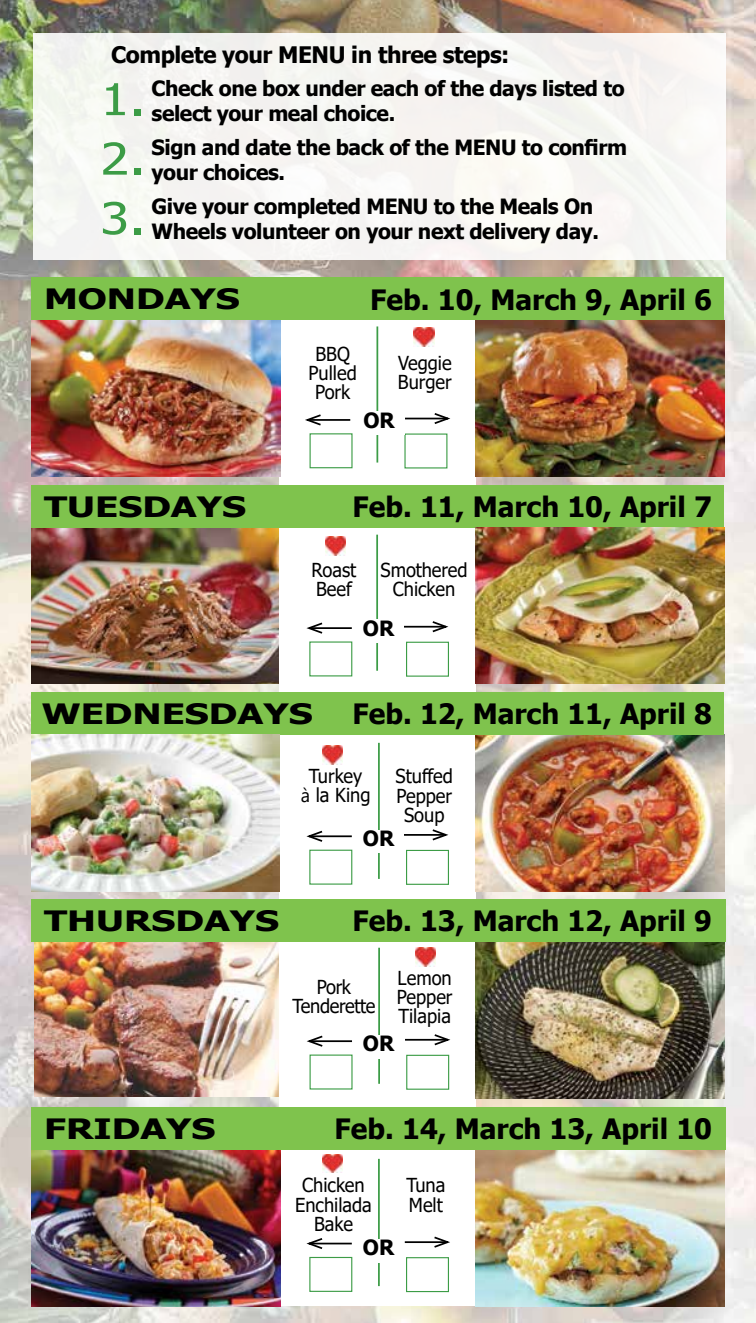
<style>
.page{position:relative;width:756px;height:1323px;background:#fff}
.page>*{position:absolute;margin:0;border:0;box-sizing:border-box;transform-origin:0 0}
.t1{font:43.75px/59.5px "Tahoma";color:#3c9c46;text-align:justify;scale:1.2 1}
.t2{font:700 28px "Tahoma";color:#000}
.t3{font:700 28px "Tahoma";color:#000;scale:1.35 1}
.t4{font:700 22.75px "Tahoma";letter-spacing:-.02em;color:#000}
.t5{font:700 21px/25.2px "Tahoma";letter-spacing:-.02em;color:#000}
.t6{font:19.25px/19.2px "Tahoma";color:#000;text-align:center;scale:.95 1}
.t7{font:19.25px/19.2px "Tahoma";letter-spacing:-.02em;color:#000;text-align:center;scale:.95 1}
.s1{font-family:"Segoe UI"}
</style>
<div class="page">
<img style="left:0;top:0;width:756px;height:1323px">
<img style="left:34px;top:942px;width:246px;height:154px">
<img style="left:32px;top:528px;width:248px;height:156px">
<div style="left:280px;top:313px;width:196px;height:993px;background:#fff"></div>
<img style="left:32px;top:320px;width:249px;height:156px">
<div style="left:33px;top:33px;width:693px;height:227px;background:#f6f5f2"></div>
<img style="left:475px;top:320px;width:249px;height:156px">
<div style="left:32px;top:277px;width:692px;height:43px;background:#7fc34d"></div>
<img style="left:475px;top:735px;width:249px;height:156px">
<div style="left:32px;top:485px;width:692px;height:43px;background:#7fc34d"></div>
<div style="left:32px;top:899px;width:694px;height:43px;background:#7fc34d"></div>
<div style="left:32px;top:692px;width:692px;height:43px;background:#7fc34d"></div>
<img style="left:32px;top:1150px;width:249px;height:156px">
<hr style="left:309px;top:1243px;width:43px;height:1px;background:#000">
<svg style="left:306px;top:1238px;width:18px;height:11px"></svg>
<hr style="left:405px;top:1241px;width:43px;height:2px;background:#000">
<svg style="left:432px;top:1236px;width:18px;height:12px"></svg>
<div style="left:309px;top:1257px;width:43px;height:35px;background:#fff;border:1px solid #3c9c46"></div>
<div style="left:406px;top:1257px;width:43px;height:35px;background:#fff;border:1px solid #3c9c46"></div>
<hr style="left:378px;top:1159px;width:2px;height:127px;background:#3c9c46">
<hr style="left:309px;top:1040px;width:43px;height:2px;background:#000">
<svg style="left:307px;top:1035px;width:18px;height:12px"></svg>
<hr style="left:405px;top:1039px;width:43px;height:2px;background:#000">
<svg style="left:433px;top:1034px;width:18px;height:12px"></svg>
<div style="left:406px;top:1055px;width:43px;height:35px;background:#fff;border:1px solid #3c9c46"></div>
<hr style="left:378px;top:948px;width:2px;height:136px;background:#3c9c46">
<hr style="left:309px;top:835px;width:43px;height:2px;background:#000">
<svg style="left:306px;top:830px;width:18px;height:12px"></svg>
<hr style="left:403px;top:834px;width:43px;height:2px;background:#000">
<svg style="left:431px;top:829px;width:18px;height:12px"></svg>
<div style="left:309px;top:850px;width:43px;height:35px;background:#fff;border:1px solid #3c9c46"></div>
<div style="left:406px;top:850px;width:43px;height:35px;background:#fff;border:1px solid #3c9c46"></div>
<hr style="left:378px;top:743px;width:2px;height:136px;background:#3c9c46">
<hr style="left:309px;top:627px;width:43px;height:2px;background:#000">
<svg style="left:306px;top:622px;width:18px;height:12px"></svg>
<hr style="left:403px;top:626px;width:43px;height:2px;background:#000">
<svg style="left:431px;top:621px;width:18px;height:12px"></svg>
<div style="left:406px;top:642px;width:43px;height:35px;background:#fff;border:1px solid #3c9c46"></div>
<hr style="left:376px;top:535px;width:2px;height:136px;background:#3c9c46">
<hr style="left:307px;top:419px;width:43px;height:2px;background:#000">
<svg style="left:305px;top:414px;width:18px;height:12px"></svg>
<hr style="left:405px;top:418px;width:43px;height:1px;background:#000">
<svg style="left:433px;top:413px;width:18px;height:11px"></svg>
<div style="left:310px;top:433px;width:43px;height:35px;background:#fff;border:1px solid #3c9c46"></div>
<hr style="left:376px;top:326px;width:2px;height:137px;background:#3c9c46">
<div style="left:363px;top:411px;width:41px;height:24px;background:#fff"></div>
<div style="left:363px;top:620px;width:41px;height:23px;background:#fff"></div>
<div style="left:363px;top:830px;width:41px;height:23px;background:#fff"></div>
<div style="left:363px;top:1035px;width:41px;height:24px;background:#fff"></div>
<div style="left:363px;top:1239px;width:41px;height:23px;background:#fff"></div>
<img style="left:475px;top:1150px;width:249px;height:156px">
<div style="left:32px;top:1107px;width:694px;height:43px;background:#7fc34d"></div>
<img style="left:475px;top:528px;width:249px;height:156px">
<img style="left:414px;top:328px;width:20px;height:18px">
<img style="left:322px;top:1154px;width:20px;height:19px">
<img style="left:325px;top:537px;width:20px;height:18px">
<img style="left:323px;top:746px;width:20px;height:19px">
<img style="left:416px;top:948px;width:20px;height:18px">
<img style="left:475px;top:942px;width:249px;height:157px">
<img style="left:32px;top:735px;width:248px;height:156px">
<p class="t4" style="left:111px;top:39px;width:400px">Complete your MENU in three steps:</p>
<h1 class="t1" style="left:100px;top:72px;width:39px">1.<br>2.<br>3.</h1>
<p class="t5" style="left:152px;top:77px;width:475px">Check one box under each of the days listed to select your meal choice.</p>
<p class="t5" style="left:152px;top:135px;width:477px">Sign and date the back of the MENU to confirm your choices.</p>
<p class="t5" style="left:152px;top:194px;width:449px">Give your completed MENU to the Meals On<br>Wheels volunteer on your next delivery day.</p>
<h2 class="t3" style="left:44px;top:279px;width:146px">MONDAYS</h2>
<h2 class="t3" style="left:44px;top:487px;width:151px">TUESDAYS</h2>
<h2 class="t2" style="left:370px;top:280px;width:343px">Feb. 10, March 9, April 6</h2>
<p class="t6" style="left:308px;top:345px;width:52px">BBQ<br>Pulled<br>Pork</p>
<p class="t6" style="left:398px;top:354px;width:58px;text-align:left">Veggie<br>Burger</p>
<p class="t5" style="left:363px;top:408px;width:33px">OR</p>
<h2 class="t2" style="left:352px;top:487px;width:361px">Feb. 11, March 10, April 7</h2>
<p class="t6" style="left:312px;top:561px;width:49px;text-align:left">Roast<br>Beef</p>
<p class="t6" style="left:381px;top:561px;width:93px">Smothered<br>Chicken</p>
<p class="t5" style="left:363px;top:616px;width:33px">OR</p>
<h2 class="t3" style="left:42px;top:694px;width:202px">WEDNESDAYS</h2>
<h2 class="t2" style="left:352px;top:695px;width:361px">Feb. 12, March 11, April 8</h2>
<p class="t6" style="left:301px;top:768px;width:75px">Turkey<br><span class="s1">à</span> la King</p>
<p class="t6" style="left:396px;top:768px;width:62px">Stuffed<br>Pepper<br>Soup</p>
<p class="t5" style="left:363px;top:827px;width:33px">OR</p>
<h2 class="t3" style="left:44px;top:902px;width:176px">THURSDAYS</h2>
<h2 class="t2" style="left:352px;top:902px;width:361px">Feb. 13, March 12, April 9</h2>
<p class="t7" style="left:293px;top:978px;width:89px">Pork<br>Tenderette</p>
<p class="t6" style="left:397px;top:969px;width:60px;text-align:justify">Lemon Pepper Tilapia</p>
<p class="t5" style="left:363px;top:1032px;width:33px">OR</p>
<h2 class="t3" style="left:44px;top:1109px;width:128px">FRIDAYS</h2>
<h2 class="t2" style="left:335px;top:1109px;width:379px">Feb. 14, March 13, April 10</h2>
<p class="t6" style="left:295px;top:1177px;width:82px">Chicken<br>Enchilada<br>Bake</p>
<p class="t5" style="left:363px;top:1235px;width:33px">OR</p>
<p class="t6" style="left:406px;top:1177px;width:43px;text-align:left">Tuna<br>Melt</p>
</div>
